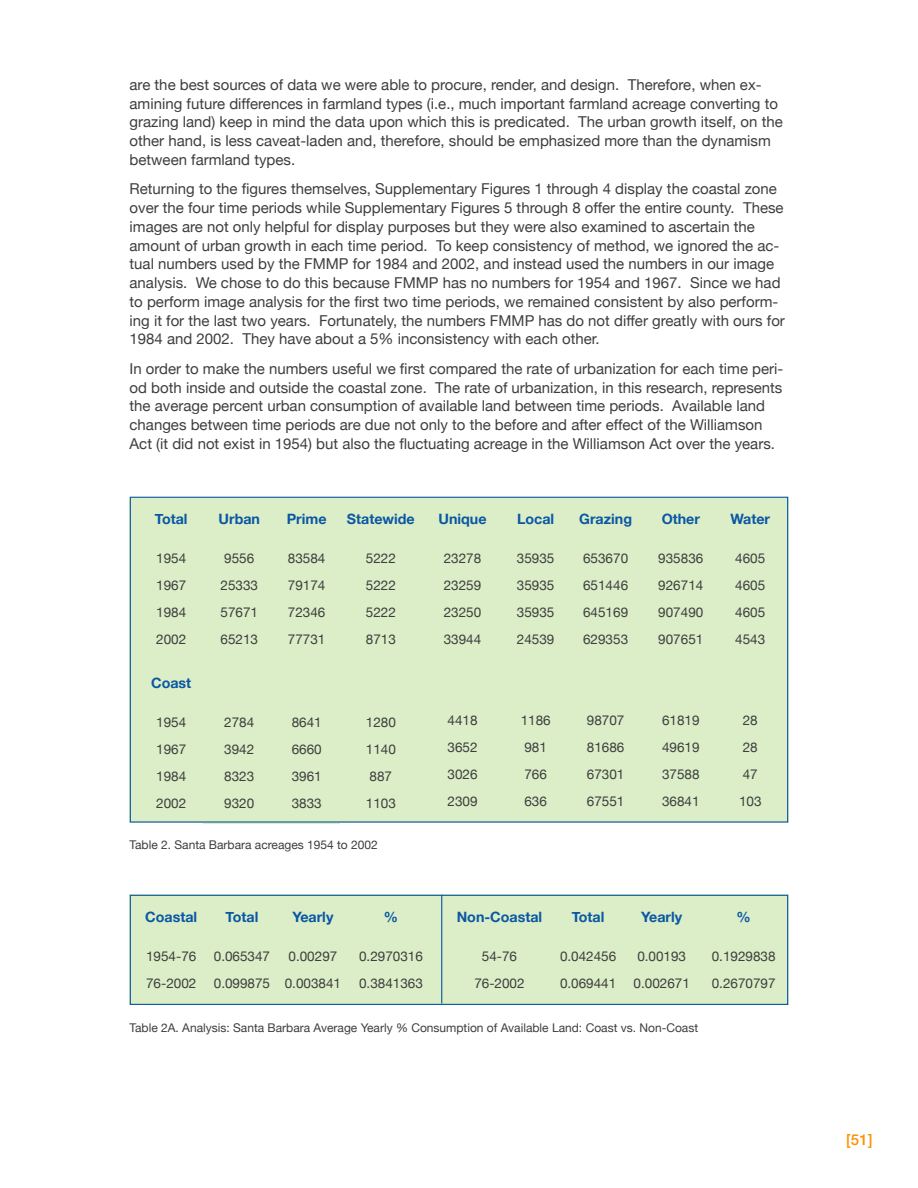
<style>
.page{position:relative;width:918px;height:1188px;background:#fff}
.page>*{position:absolute;margin:0;border:0;box-sizing:border-box;transform-origin:0 0}
.JUmain{font:15px/18.8px "Helvetica Neue";color:#3e3e3e}
.t1{font:500 15px "Helvetica Neue LT Std";color:#fc9200}
.boxes_header{font:700 14.25px "Helvetica Neue";color:#0a57a4}
.boxes{font:13.5px "Helvetica Neue";color:#3e3e3e}
.JFootnotes{font:12px "Helvetica Neue";color:#3e3e3e}
</style>
<div class="page">
<div style="left:130px;top:497px;width:76px;height:326px;background:#dbeec7"></div>
<div style="left:204px;top:497px;width:71px;height:326px;background:#dbeec7"></div>
<div style="left:274px;top:497px;width:66px;height:326px;background:#dbeec7"></div>
<div style="left:338px;top:497px;width:86px;height:326px;background:#dbeec7"></div>
<div style="left:423px;top:497px;width:79px;height:325px;background:#dbeec7"></div>
<div style="left:496px;top:497px;width:80px;height:325px;background:#dbeec7"></div>
<div style="left:571px;top:497px;width:70px;height:325px;background:#dbeec7"></div>
<div style="left:719px;top:497px;width:69px;height:325px;background:#dbeec7"></div>
<div style="left:639px;top:497px;width:83px;height:325px;background:#dbeec7"></div>
<div style="left:130px;top:895px;width:76px;height:110px;background:#dbeec7"></div>
<div style="left:205px;top:895px;width:74px;height:110px;background:#dbeec7"></div>
<div style="left:277px;top:895px;width:72px;height:110px;background:#dbeec7"></div>
<div style="left:348px;top:895px;width:86px;height:110px;background:#dbeec7"></div>
<div style="left:434px;top:895px;width:117px;height:110px;background:#dbeec7"></div>
<div style="left:551px;top:895px;width:74px;height:110px;background:#dbeec7"></div>
<div style="left:623px;top:895px;width:77px;height:110px;background:#dbeec7"></div>
<div style="left:699px;top:895px;width:89px;height:110px;background:#dbeec7"></div>
<div style="left:130px;top:895px;width:658px;height:110px;border:1px solid #0a57a4"></div>
<hr style="left:441px;top:895px;width:1px;height:109px;background:#0a57a4">
<p class="JUmain" style="left:130px;top:75px;width:655px">are the best sources of data we were able to procure, render, and design. Therefore, when ex&shy;amining future differences in farmland types (i.e., much important farmland acreage converting to grazing land) keep in mind the data upon which this is predicated. The urban growth itself, on the other hand, is less caveat-laden and, therefore, should be emphasized more than the dynamism between farmland types.</p>
<p class="JUmain" style="left:130px;top:180px;width:657px">Returning to the figures themselves, Supplementary Figures 1 through 4 display the coastal zone over the four time periods while Supplementary Figures 5 through 8 offer the entire county. These images are not only helpful for display purposes but they were also examined to ascertain the amount of urban growth in each time period. To keep consistency of method, we ignored the ac&shy;tual numbers used by the FMMP for 1984 and 2002, and instead used the numbers in our image analysis. We chose to do this because FMMP has no numbers for 1954 and 1967. Since we had to perform image analysis for the first two time periods, we remained consistent by also perform&shy;ing it for the last two years. Fortunately, the numbers FMMP has do not differ greatly with ours for 1984 and 2002. They have about a 5% inconsistency with each other.</p>
<p class="JUmain" style="left:130px;top:359px;width:655px">In order to make the numbers useful we first compared the rate of urbanization for each time peri&shy;od both inside and outside the coastal zone. The rate of urbanization, in this research, represents the average percent urban consumption of available land between time periods. Available land changes between time periods are due not only to the before and after effect of the Williamson Act (it did not exist in 1954) but also the fluctuating acreage in the Williamson Act over the years.</p>
<p class="boxes_header" style="left:155px;top:510px;width:34px">Total</p>
<p class="boxes" style="left:156px;top:550px;width:32px">1954</p>
<p class="boxes" style="left:156px;top:577px;width:32px">1967</p>
<p class="boxes" style="left:156px;top:604px;width:32px">1984</p>
<p class="boxes" style="left:156px;top:631px;width:32px">2002</p>
<p class="boxes_header" style="left:151px;top:674px;width:42px">Coast</p>
<p class="boxes" style="left:156px;top:714px;width:32px">1954</p>
<p class="boxes" style="left:156px;top:741px;width:32px">1967</p>
<p class="boxes" style="left:156px;top:768px;width:32px">1984</p>
<p class="boxes" style="left:156px;top:795px;width:32px">2002</p>
<p class="boxes_header" style="left:219px;top:510px;width:43px">Urban</p>
<p class="boxes" style="left:224px;top:550px;width:32px">9556</p>
<p class="boxes" style="left:221px;top:577px;width:39px">25333</p>
<p class="boxes" style="left:221px;top:604px;width:39px">57671</p>
<p class="boxes" style="left:221px;top:631px;width:39px">65213</p>
<p class="boxes" style="left:224px;top:714px;width:32px">2784</p>
<p class="boxes" style="left:224px;top:741px;width:32px">3942</p>
<p class="boxes" style="left:224px;top:768px;width:32px">8323</p>
<p class="boxes" style="left:224px;top:795px;width:32px">9320</p>
<p class="boxes_header" style="left:287px;top:510px;width:41px">Prime</p>
<p class="boxes" style="left:288px;top:550px;width:39px">83584</p>
<p class="boxes" style="left:288px;top:577px;width:39px">79174</p>
<p class="boxes" style="left:288px;top:604px;width:39px">72346</p>
<p class="boxes" style="left:288px;top:631px;width:39px">77731</p>
<p class="boxes_header" style="left:347px;top:510px;width:69px">Statewide</p>
<p class="boxes" style="left:366px;top:550px;width:32px">5222</p>
<p class="boxes" style="left:366px;top:577px;width:32px">5222</p>
<p class="boxes" style="left:366px;top:604px;width:32px">5222</p>
<p class="boxes" style="left:366px;top:631px;width:32px">8713</p>
<p class="boxes" style="left:292px;top:714px;width:32px">8641</p>
<p class="boxes" style="left:292px;top:741px;width:32px">6660</p>
<p class="boxes" style="left:292px;top:768px;width:32px">3961</p>
<p class="boxes" style="left:292px;top:795px;width:32px">3833</p>
<p class="boxes" style="left:366px;top:714px;width:32px">1280</p>
<p class="boxes" style="left:366px;top:741px;width:32px">1140</p>
<p class="boxes" style="left:370px;top:768px;width:24px">887</p>
<p class="boxes" style="left:366px;top:795px;width:32px">1103</p>
<p class="JFootnotes" style="left:130px;top:838px;width:250px">Table 2. Santa Barbara acreages 1954 to 2002</p>
<p class="boxes_header" style="left:439px;top:510px;width:50px">Unique</p>
<p class="boxes" style="left:444px;top:550px;width:39px">23278</p>
<p class="boxes" style="left:444px;top:577px;width:39px">23259</p>
<p class="boxes" style="left:444px;top:604px;width:39px">23250</p>
<p class="boxes" style="left:444px;top:631px;width:39px">33944</p>
<p class="boxes" style="left:448px;top:712px;width:32px">4418</p>
<p class="boxes" style="left:448px;top:739px;width:32px">3652</p>
<p class="boxes" style="left:448px;top:766px;width:32px">3026</p>
<p class="boxes" style="left:448px;top:793px;width:32px">2309</p>
<p class="boxes_header" style="left:517px;top:510px;width:39px">Local</p>
<p class="boxes" style="left:517px;top:550px;width:39px">35935</p>
<p class="boxes" style="left:517px;top:577px;width:39px">35935</p>
<p class="boxes" style="left:517px;top:604px;width:39px">35935</p>
<p class="boxes" style="left:517px;top:631px;width:39px">24539</p>
<p class="boxes_header" style="left:579px;top:510px;width:54px">Grazing</p>
<p class="boxes" style="left:583px;top:550px;width:47px">653670</p>
<p class="boxes" style="left:583px;top:577px;width:47px">651446</p>
<p class="boxes" style="left:583px;top:604px;width:47px">645169</p>
<p class="boxes" style="left:583px;top:631px;width:47px">629353</p>
<p class="boxes_header" style="left:662px;top:510px;width:40px">Other</p>
<p class="boxes" style="left:658px;top:550px;width:47px">935836</p>
<p class="boxes" style="left:658px;top:577px;width:47px">926714</p>
<p class="boxes" style="left:658px;top:604px;width:47px">907490</p>
<p class="boxes" style="left:658px;top:631px;width:47px">907651</p>
<p class="boxes_header" style="left:730px;top:510px;width:41px">Water</p>
<p class="boxes" style="left:735px;top:550px;width:32px">4605</p>
<p class="boxes" style="left:735px;top:577px;width:32px">4605</p>
<p class="boxes" style="left:735px;top:604px;width:32px">4605</p>
<p class="boxes" style="left:735px;top:631px;width:32px">4543</p>
<p class="boxes" style="left:521px;top:712px;width:32px">1186</p>
<p class="boxes" style="left:524px;top:739px;width:24px">981</p>
<p class="boxes" style="left:524px;top:766px;width:24px">766</p>
<p class="boxes" style="left:524px;top:793px;width:24px">636</p>
<p class="boxes" style="left:587px;top:712px;width:39px">98707</p>
<p class="boxes" style="left:587px;top:739px;width:39px">81686</p>
<p class="boxes" style="left:587px;top:766px;width:39px">67301</p>
<p class="boxes" style="left:587px;top:793px;width:39px">67551</p>
<p class="boxes" style="left:662px;top:712px;width:39px">61819</p>
<p class="boxes" style="left:662px;top:739px;width:39px">49619</p>
<p class="boxes" style="left:662px;top:766px;width:39px">37588</p>
<p class="boxes" style="left:662px;top:793px;width:39px">36841</p>
<p class="boxes" style="left:743px;top:712px;width:17px">28</p>
<p class="boxes" style="left:743px;top:739px;width:17px">28</p>
<p class="boxes" style="left:743px;top:766px;width:17px">47</p>
<p class="boxes" style="left:739px;top:793px;width:24px">103</p>
<p class="boxes_header" style="left:145px;top:908px;width:53px">Coastal</p>
<p class="boxes" style="left:146px;top:948px;width:52px">1954-76</p>
<p class="boxes" style="left:146px;top:975px;width:52px">76-2002</p>
<p class="boxes_header" style="left:226px;top:908px;width:34px">Total</p>
<p class="boxes" style="left:214px;top:948px;width:58px">0.065347</p>
<p class="boxes" style="left:214px;top:975px;width:58px">0.099875</p>
<p class="boxes_header" style="left:293px;top:908px;width:42px">Yearly</p>
<p class="boxes" style="left:289px;top:948px;width:50px">0.00297</p>
<p class="boxes" style="left:285px;top:975px;width:58px">0.003841</p>
<p class="boxes_header" style="left:384px;top:908px;width:16px">%</p>
<p class="boxes" style="left:359px;top:948px;width:65px">0.2970316</p>
<p class="boxes" style="left:359px;top:975px;width:65px">0.3841363</p>
<p class="boxes_header" style="left:457px;top:908px;width:87px">Non-Coastal</p>
<p class="boxes" style="left:482px;top:948px;width:37px">54-76</p>
<p class="boxes" style="left:474px;top:975px;width:52px">76-2002</p>
<p class="boxes_header" style="left:572px;top:908px;width:34px">Total</p>
<p class="boxes" style="left:560px;top:948px;width:58px">0.042456</p>
<p class="boxes" style="left:560px;top:975px;width:58px">0.069441</p>
<p class="boxes_header" style="left:641px;top:908px;width:42px">Yearly</p>
<p class="boxes" style="left:637px;top:948px;width:50px">0.00193</p>
<p class="boxes" style="left:634px;top:975px;width:58px">0.002671</p>
<p class="JFootnotes" style="left:130px;top:1020px;width:570px">Table 2A. Analysis: Santa Barbara Average Yearly % Consumption of Available Land: Coast vs. Non-Coast</p>
<p class="boxes_header" style="left:737px;top:908px;width:16px">%</p>
<p class="boxes" style="left:712px;top:948px;width:65px">0.1929838</p>
<p class="boxes" style="left:712px;top:975px;width:65px">0.2670797</p>
<p class="t1" style="left:846px;top:1130px;width:28px">[51]</p>
</div>
